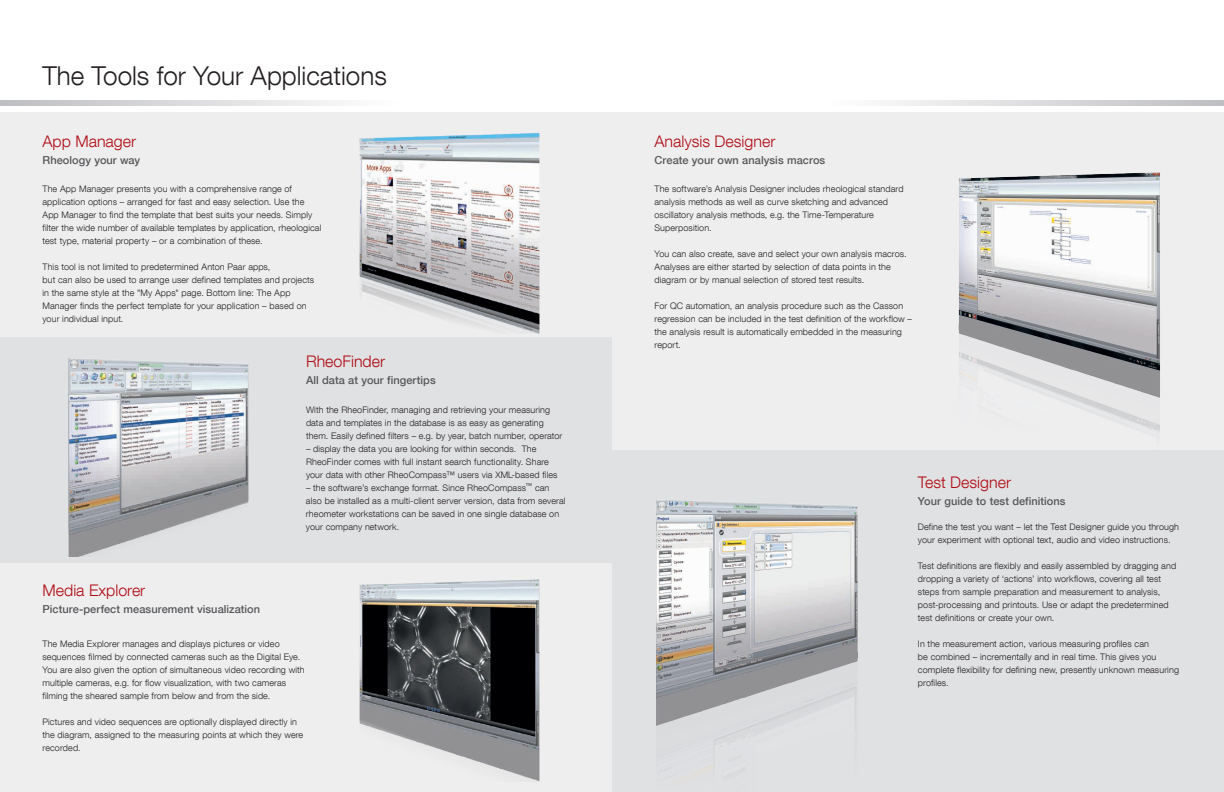
<style>
.page{position:relative;width:1224px;height:792px;background:#fff}
.page>*{position:absolute;margin:0;border:0;box-sizing:border-box;transform-origin:0 0}
.t1{font:300 26px "Helvetica Neue LT Com";color:#231f20}
.t2{font:300 16px "Helvetica Neue LT Com";color:#b00d15}
.t3{font:500 11px "Helvetica Neue LT Com";letter-spacing:.005em;color:#57585a}
.t4{font:300 9px/13px "Helvetica Neue LT Com";letter-spacing:.01em;color:#231f20}
</style>
<div class="page">
<div style="left:0;top:337px;width:612px;height:226px;background:#e0e1e3"></div>
<div style="left:0;top:111px;width:613px;height:226px;background:#eeeeef"></div>
<div style="left:612px;top:113px;width:612px;height:338px;background:#eeeeef"></div>
<div style="left:612px;top:451px;width:612px;height:341px;background:#e0e1e3"></div>
<div style="left:0;top:563px;width:612px;height:229px;background:#eeeeef"></div>
<div style="left:0;top:101px;width:1224px;height:11px;background:#fff"></div>
<svg style="left:0;top:101px;width:338px;height:5px;background:#d8d9da"></svg>
<svg style="left:887px;top:101px;width:337px;height:5px;background:#d8d9da"></svg>
<img style="left:359px;top:133px;width:181px;height:201px">
<img style="left:944px;top:172px;width:274px;height:279px">
<img style="left:656px;top:500px;width:202px;height:273px">
<img style="left:359px;top:579px;width:181px;height:202px">
<img style="left:68px;top:358px;width:181px;height:198px">
<h1 class="t1" style="left:43px;top:60px;width:346px">The Tools for Your Applications</h1>
<h2 class="t2" style="left:43px;top:131px;width:95px">App Manager</h2>
<p class="t3" style="left:43px;top:153px;width:99px">Rheology your way</p>
<p class="t4" style="left:43px;top:182px;width:280px">The App Manager presents you with a comprehensive range of application options – arranged for fast and easy selection. Use the App Manager to find the template that best suits your needs. Simply filter the wide number of available templates by application, rheological test type, material property – or a combination of these.</p>
<p class="t4" style="left:43px;top:260px;width:273px">This tool is not limited to predetermined Anton Paar apps,<br>but can also be used to arrange user defined templates and projects in the same style at the "My Apps" page. Bottom line: The App Manager finds the perfect template for your application – based on your individual input.</p>
<h2 class="t2" style="left:306px;top:351px;width:81px">RheoFinder</h2>
<p class="t3" style="left:306px;top:373px;width:131px">All data at your fingertips</p>
<p class="t4" style="left:306px;top:403px;width:258px">With the RheoFinder, managing and retrieving your measuring data and templates in the database is as easy as generating them. Easily defined filters – e.g. by year, batch number, operator</p>
<p class="t4" style="left:306px;top:442px;width:253px">– display the data you are looking for within seconds. The<br>RheoFinder comes with full instant search functionality. Share your data with other RheoCompass™ users via XML-based files</p>
<p class="t4" style="left:306px;top:481px;width:261px">– the software’s exchange format. Since RheoCompass<sup>™</sup> can also be installed as a multi-client server version, data from several rheometer workstations can be saved in one single database on your company network.</p>
<h2 class="t2" style="left:43px;top:581px;width:104px">Media Explorer</h2>
<p class="t3" style="left:43px;top:603px;width:219px">Picture-perfect measurement visualization</p>
<p class="t4" style="left:43px;top:637px;width:264px">The Media Explorer manages and displays pictures or video sequences filmed by connected cameras such as the Digital Eye.<br>You are also given the option of simultaneous video recording with multiple cameras, e.g. for flow visualization, with two cameras filming the sheared sample from below and from the side.</p>
<p class="t4" style="left:43px;top:715px;width:262px">Pictures and video sequences are optionally displayed directly in the diagram, assigned to the measuring points at which they were recorded.</p>
<h2 class="t2" style="left:655px;top:132px;width:122px">Analysis Designer</h2>
<p class="t3" style="left:655px;top:154px;width:172px">Create your own analysis macros</p>
<p class="t4" style="left:655px;top:182px;width:251px">The software’s Analysis Designer includes rheological standard analysis methods as well as curve sketching and advanced oscillatory analysis methods, e.g. the Time-Temperature Superposition.</p>
<p class="t4" style="left:655px;top:247px;width:254px">You can also create, save and select your own analysis macros.<br>Analyses are either started by selection of data points in the diagram or by manual selection of stored test results.</p>
<p class="t4" style="left:655px;top:299px;width:259px">For QC automation, an analysis procedure such as the Casson regression can be included in the test definition of the workflow – the analysis result is automatically embedded in the measuring report.</p>
<h2 class="t2" style="left:918px;top:472px;width:95px">Test Designer</h2>
<p class="t3" style="left:918px;top:494px;width:149px">Your guide to test definitions</p>
<p class="t4" style="left:918px;top:520px;width:263px">Define the test you want – let the Test Designer guide you through your experiment with optional text, audio and video instructions.</p>
<p class="t4" style="left:918px;top:559px;width:260px">Test definitions are flexibly and easily assembled by dragging and dropping a variety of ‘actions’ into workflows, covering all test steps from sample preparation and measurement to analysis, post-processing and printouts. Use or adapt the predetermined test definitions or create your own.</p>
<p class="t4" style="left:918px;top:637px;width:263px">In the measurement action, various measuring profiles can<br>be combined – incrementally and in real time. This gives you complete flexibility for defining new, presently unknown measuring profiles.</p>
</div>
